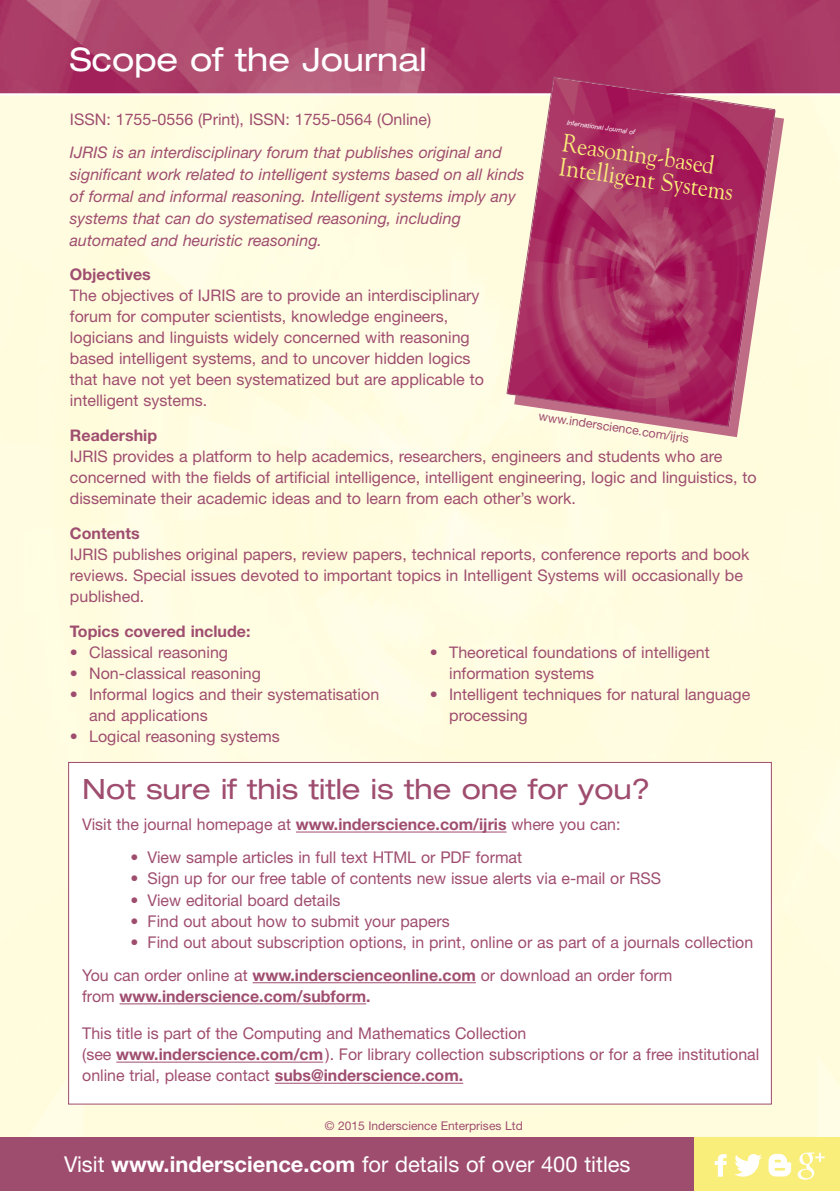
<style>
.page{position:relative;width:840px;height:1191px;background:#fff}
.page>*{position:absolute;margin:0;border:0;box-sizing:border-box;transform-origin:0 0}
.t1{font:expanded 32.4px "Helvetica Neue";color:#fff}
.t2{font:expanded 28px "Helvetica Neue";color:#9f4d6f}
.t3{font:25px/23.4px "Goudy";color:#faee7a;scale:.9 1}
.t4{font:21.8px "Helvetica Neue";color:#fff}
.t5{font:16.2px/21.2px "Helvetica Neue";color:#9f4d6f}
.t6{font:700 16.2px "Helvetica Neue";color:#9f4d6f}
.t7{font:16px/21px "Helvetica Neue";color:#9f4d6f}
.t8{font:italic 16px/22px "Helvetica Neue";color:#9f4d6f}
.t9{font:700 16px "Helvetica Neue";color:#9f4d6f}
.t10{font:12.4px "Helvetica Neue";color:#9f4d6f}
.t11{font:12px "Helvetica Neue";color:#9f4d6f}
.t12{font:italic 6.8px "Helvetica Neue";color:#fff}
.s1{font-weight:700}
.s2{font-weight:400}
</style>
<div class="page">
<div style="left:0;top:95px;width:839px;height:1042px;background:#fffce0"></div>
<img style="left:0;top:0;width:839px;height:93px">
<div style="left:0;top:1137px;width:694px;height:54px;background:#9f4d6f"></div>
<div style="left:694px;top:1137px;width:145px;height:54px;background:#faee7a"></div>
<div style="left:69px;top:763px;width:701px;height:340px;background:#fff"></div>
<hr style="left:296px;top:831px;width:210px;height:1px;background:#9f4d6f">
<hr style="left:252px;top:982px;width:223px;height:1px;background:#9f4d6f">
<hr style="left:119px;top:1003px;width:247px;height:1px;background:#9f4d6f">
<hr style="left:116px;top:1061px;width:207px;height:1px;background:#9f4d6f">
<hr style="left:275px;top:1082px;width:188px;height:1px;background:#9f4d6f">
<svg style="left:714px;top:1154px;width:12px;height:22px"></svg>
<svg style="left:734px;top:1154px;width:27px;height:22px"></svg>
<svg style="left:768px;top:1153px;width:22px;height:23px"></svg>
<svg style="left:797px;top:1152px;width:27px;height:27px"></svg>
<svg style="left:514px;top:86px;width:269px;height:351px;background:#f6e8d2"></svg>
<svg style="left:505px;top:76px;width:270px;height:351px;background:#b65176"></svg>
<h1 class="t1" style="left:70px;top:48px;width:358px">Scope of the Journal</h1>
<p class="t7" style="left:70px;top:110px;width:362px">ISSN: 1755-0556 (Print), ISSN: 1755-0564 (Online)</p>
<p class="t8" style="left:70px;top:143px;width:456px">IJRIS is an interdisciplinary forum that publishes original and significant work related to intelligent systems based on all kinds of formal and informal reasoning. Intelligent systems imply any systems that can do systematised reasoning, including automated and heuristic reasoning.</p>
<p class="t9" style="left:70px;top:268px;width:82px">Objectives</p>
<p class="t7" style="left:70px;top:286px;width:415px">The objectives of IJRIS are to provide an interdisciplinary forum for computer scientists, knowledge engineers, logicians and linguists widely concerned with reasoning based intelligent systems, and to uncover hidden logics that have not yet been systematized but are applicable to intelligent systems.</p>
<p class="t9" style="left:70px;top:429px;width:89px">Readership</p>
<p class="t7" style="left:70px;top:447px;width:687px">IJRIS provides a platform to help academics, researchers, engineers and students who are concerned with the fields of artificial intelligence, intelligent engineering, logic and linguistics, to disseminate their academic ideas and to learn from each other’s work.</p>
<p class="t9" style="left:70px;top:527px;width:71px">Contents</p>
<p class="t7" style="left:70px;top:545px;width:680px">IJRIS publishes original papers, review papers, technical reports, conference reports and book reviews. Special issues devoted to important topics in Intelligent Systems will occasionally be published.</p>
<p class="t12" style="left:567px;top:120px;width:70px;rotate:8deg">International Journal of</p>
<h3 class="t3" style="left:563px;top:134px;width:196px;rotate:8deg">Reasoning-based<br>Intelligent Systems</h3>
<p class="t10" style="left:539px;top:412px;width:153px;rotate:8deg">www.inderscience.com/ijris</p>
<p class="t9" style="left:70px;top:625px;width:182px">Topics covered include:</p>
<p class="t7" style="left:70px;top:643px;width:160px">• Classical reasoning</p>
<p class="t7" style="left:70px;top:664px;width:192px">• Non-classical reasoning</p>
<p class="t7" style="left:89px;top:685px;width:291px;text-indent:-19px">• Informal logics and their systematisation and applications</p>
<p class="t7" style="left:70px;top:727px;width:211px">• Logical reasoning systems</p>
<p class="t7" style="left:449px;top:643px;width:262px;text-indent:-19px">• Theoretical foundations of intelligent information systems</p>
<p class="t7" style="left:449px;top:685px;width:302px;text-indent:-19px">• Intelligent techniques for natural language processing</p>
<h2 class="t2" style="left:82px;top:778px;width:569px">Not sure if this title is the one for you?</h2>
<p class="t5" style="left:82px;top:815px;width:539px">Visit the journal homepage at <span class="s1">www.inderscience.com/ijris</span> where you can:</p>
<p class="t5" style="left:130px;top:848px;width:393px">• View sample articles in full text HTML or PDF format</p>
<p class="t5" style="left:130px;top:869px;width:532px">• Sign up for our free table of contents new issue alerts via e-mail or RSS</p>
<p class="t5" style="left:130px;top:890px;width:211px">• View editorial board details</p>
<p class="t5" style="left:130px;top:912px;width:320px">• Find out about how to submit your papers</p>
<p class="t5" style="left:82px;top:927px;width:672px;line-height:33.2px;text-indent:48px">• Find out about subscription options, in print, online or as part of a journals collection<br>You can order online at <span class="s1">www.inderscienceonline.com</span> or download an order form</p>
<p class="t6" style="left:82px;top:990px;width:290px"><span class="s2">from</span> www.inderscience.com/subform.</p>
<p class="t5" style="left:82px;top:1024px;width:678px">This title is part of the Computing and Mathematics Collection<br>(see <span class="s1">www.inderscience.com/cm</span>). For library collection subscriptions or for a free institutional online trial, please contact <span class="s1">subs@inderscience.com.</span></p>
<p class="t11" style="left:324px;top:1121px;width:199px">© 2015 Inderscience Enterprises Ltd</p>
<h3 class="t4" style="left:64px;top:1156px;width:567px">Visit <span class="s1">www.inderscience.com</span> for details of over 400 titles</h3>
</div>
